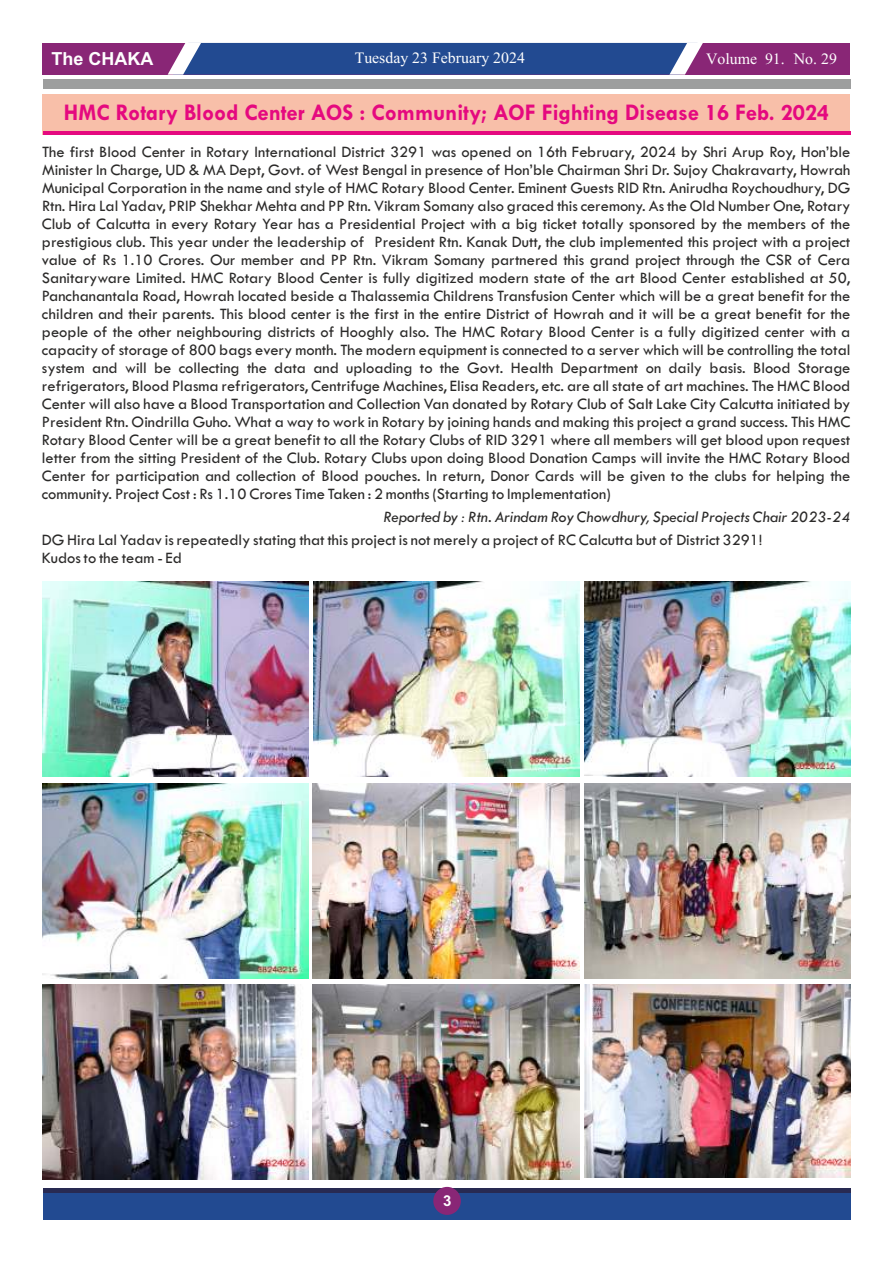
<style>
.page{position:relative;width:893px;height:1263px;background:#fff}
.page>*{position:absolute;margin:0;border:0;box-sizing:border-box;transform-origin:0 0}
.t1{font:700 24px "Tw Cen";color:#e5097f;scale:.95 1}
.t2{font:24px "Angsana New";color:#fefefe}
.t3{font:700 18px "Arial";color:#fefefe}
.t4{font:16.5px/18px "Tw Cen";color:#2b2a29;text-align:justify}
.t5{font:italic 16.5px "Tw Cen";color:#2b2a29}
.t6{font:700 15px "Arial";color:#fefefe}
</style>
<div class="page">
<img style="left:585px;top:581px;width:265px;height:195px">
<img style="left:42px;top:581px;width:266px;height:195px">
<img style="left:313px;top:581px;width:266px;height:195px">
<div style="left:43px;top:1192px;width:807px;height:28px;background:#224a91"></div>
<hr style="left:43px;top:1188px;width:807px;height:4px;background:#282a52">
<div style="left:433px;top:1187px;width:28px;height:28px;background:#892676;border-radius:50%"></div>
<div style="left:43px;top:79px;width:807px;height:9px;background:#9d9e9e"></div>
<img style="left:313px;top:783px;width:266px;height:195px">
<img style="left:42px;top:984px;width:266px;height:195px">
<img style="left:584px;top:783px;width:266px;height:195px">
<img style="left:313px;top:984px;width:266px;height:195px">
<img style="left:584px;top:984px;width:266px;height:193px">
<div style="left:42px;top:94px;width:808px;height:41px;background:#f8bfa9"></div>
<hr style="left:43px;top:131px;width:807px;height:4px;background:#e5097f">
<div style="left:42px;top:43px;width:808px;height:31px;background:#892676"></div>
<svg style="left:168px;top:43px;width:535px;height:32px"></svg>
<img style="left:42px;top:783px;width:266px;height:195px">
<p class="t3" style="left:51px;top:52px;width:103px">The CHAKA</p>
<h1 class="t2" style="left:355px;top:40px;width:172px">Tuesday 23 February 2024</h1>
<h1 class="t2" style="left:706px;top:42px;width:132px">Volume 91. No. 29</h1>
<h1 class="t1" style="left:64px;top:103px;width:807px">HMC Rotary Blood Center AOS : Community; AOF Fighting Disease 16 Feb. 2024</h1>
<p class="t4" style="left:42px;top:144px;width:810px">The first Blood Center in Rotary International District 3291 was opened on 16th February, 2024 by Shri Arup Roy, Hon’ble Minister In Charge, UD &amp; MA Dept, Govt. of West Bengal in presence of Hon’ble Chairman Shri Dr. Sujoy Chakravarty, Howrah Municipal Corporation in the name and style of HMC Rotary Blood Center. Eminent Guests RID Rtn. Anirudha Roychoudhury, DG Rtn. Hira Lal Yadav, PRIP Shekhar Mehta and PP Rtn. Vikram Somany also graced this ceremony. As the Old Number One, Rotary Club of Calcutta in every Rotary Year has a Presidential Project with a big ticket totally sponsored by the members of the prestigious club. This year under the leadership of President Rtn. Kanak Dutt, the club implemented this project with a project value of Rs 1.10 Crores. Our member and PP Rtn. Vikram Somany partnered this grand project through the CSR of Cera Sanitaryware Limited. HMC Rotary Blood Center is fully digitized modern state of the art Blood Center established at 50, Panchanantala Road, Howrah located beside a Thalassemia Childrens Transfusion Center which will be a great benefit for the children and their parents. This blood center is the first in the entire District of Howrah and it will be a great benefit for the people of the other neighbouring districts of Hooghly also. The HMC Rotary Blood Center is a fully digitized center with a capacity of storage of 800 bags every month. The modern equipment is connected to a server which will be controlling the total system and will be collecting the data and uploading to the Govt. Health Department on daily basis. Blood Storage refrigerators, Blood Plasma refrigerators, Centrifuge Machines, Elisa Readers, etc. are all state of art machines. The HMC Blood Center will also have a Blood Transportation and Collection Van donated by Rotary Club of Salt Lake City Calcutta initiated by President Rtn. Oindrilla Guho. What a way to work in Rotary by joining hands and making this project a grand success. This HMC Rotary Blood Center will be a great benefit to all the Rotary Clubs of RID 3291 where all members will get blood upon request letter from the sitting President of the Club. Rotary Clubs upon doing Blood Donation Camps will invite the HMC Rotary Blood Center for participation and collection of Blood pouches. In return, Donor Cards will be given to the clubs for helping the community. Project Cost : Rs 1.10 Crores Time Taken : 2 months (Starting to Implementation)</p>
<p class="t5" style="left:383px;top:511px;width:468px">Reported by : Rtn. Arindam Roy Chowdhury, Special Projects Chair 2023-24</p>
<p class="t4" style="left:42px;top:532px;width:722px">DG Hira Lal Yadav is repeatedly stating that this project is not merely a project of RC Calcutta but of District 3291!<br>Kudos to the team - Ed</p>
<p class="t6" style="left:443px;top:1195px;width:10px">3</p>
</div>
